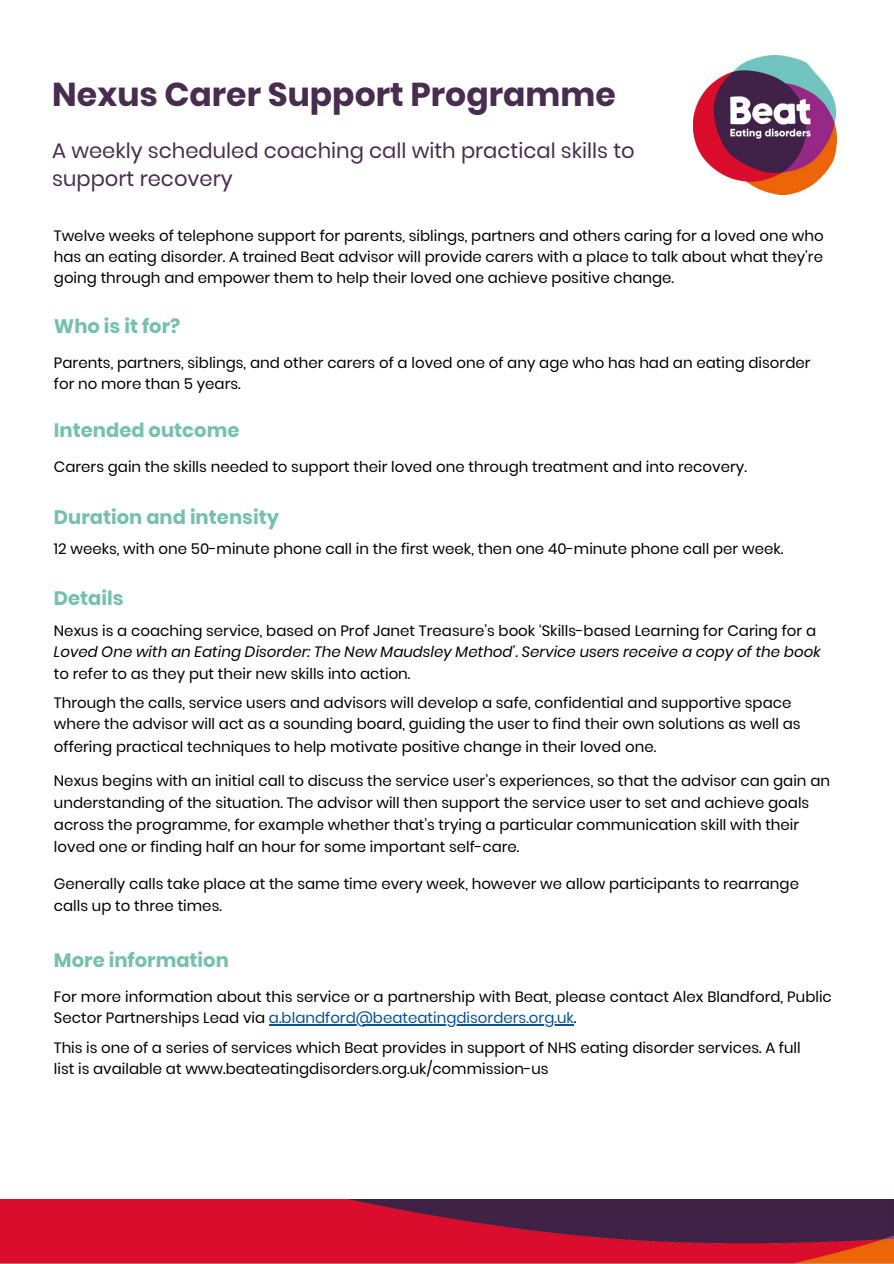
<style>
.page{position:relative;width:894px;height:1264px;background:#fff}
.page>*{position:absolute;margin:0;border:0;box-sizing:border-box;transform-origin:0 0}
.t1{font:700 33px "Poppins";color:#482d4f}
.t2{font:21px/28.2px "Poppins";color:#482d4f}
.t3{font:700 19.5px "Poppins";color:#76c0b0}
.t4{font:15px/21.5px "Poppins";color:#000}
.t5{font:italic 15px "Poppins";color:#000}
.s1{color:#085296}
</style>
<div class="page">
<img style="left:0;top:1199px;width:893px;height:64px">
<img style="left:693px;top:56px;width:142px;height:138px">
<hr style="left:269px;top:1024px;width:304px;height:1px;background:#085296">
<p class="t1" style="left:52px;top:72px;width:565px">Nexus Carer Support Programme</p>
<p class="t2" style="left:52px;top:136px;width:584px">A weekly scheduled coaching call with practical skills to support recovery</p>
<p class="t4" style="left:54px;top:225px;width:771px;text-align:justify">Twelve weeks of telephone support for parents, siblings, partners and others caring for a loved one who has an eating disorder. A trained Beat advisor will provide carers with a place to talk about what they’re going through and empower them to help their loved one achieve positive change.</p>
<p class="t3" style="left:54px;top:312px;width:128px">Who is it for?</p>
<p class="t4" style="left:54px;top:352px;width:758px">Parents, partners, siblings, and other carers of a loved one of any age who has had an eating disorder for no more than 5 years.</p>
<p class="t3" style="left:54px;top:416px;width:187px">Intended outcome</p>
<p class="t4" style="left:54px;top:456px;width:694px">Carers gain the skills needed to support their loved one through treatment and into recovery.</p>
<p class="t3" style="left:54px;top:503px;width:227px">Duration and intensity</p>
<p class="t4" style="left:54px;top:538px;width:730px">12 weeks, with one 50-minute phone call in the first week, then one 40-minute phone call per week.</p>
<p class="t3" style="left:54px;top:585px;width:71px">Details</p>
<p class="t4" style="left:54px;top:620px;width:763px">Nexus is a coaching service, based on Prof Janet Treasure’s book ‘Skills-based Learning for Caring for a</p>
<p class="t5" style="left:54px;top:641px;width:768px">Loved One with an Eating Disorder: The New Maudsley Method’. Service users receive a copy of the book</p>
<p class="t4" style="left:54px;top:662px;width:358px">to refer to as they put their new skills into action.</p>
<p class="t4" style="left:54px;top:692px;width:738px">Through the calls, service users and advisors will develop a safe, confidential and supportive space</p>
<p class="t4" style="left:54px;top:713px;width:748px">where the advisor will act as a sounding board, guiding the user to find their own solutions as well as</p>
<p class="t4" style="left:54px;top:736px;width:603px">offering practical techniques to help motivate positive change in their loved one.</p>
<p class="t4" style="left:54px;top:769px;width:777px">Nexus begins with an initial call to discuss the service user’s experiences, so that the advisor can gain an</p>
<p class="t4" style="left:54px;top:792px;width:756px">understanding of the situation. The advisor will then support the service user to set and achieve goals</p>
<p class="t4" style="left:54px;top:813px;width:746px">across the programme, for example whether that’s trying a particular communication skill with their</p>
<p class="t4" style="left:54px;top:836px;width:467px">loved one or finding half an hour for some important self-care.</p>
<p class="t4" style="left:54px;top:873px;width:746px">Generally calls take place at the same time every week, however we allow participants to rearrange</p>
<p class="t4" style="left:54px;top:894px;width:169px">calls up to three times.</p>
<p class="t3" style="left:54px;top:946px;width:176px">More information</p>
<p class="t4" style="left:54px;top:985px;width:779px">For more information about this service or a partnership with Beat, please contact Alex Blandford, Public<br>Sector Partnerships Lead via <span class="s1">a.blandford@beateatingdisorders.org.uk</span>.</p>
<p class="t4" style="left:54px;top:1036px;width:748px">This is one of a series of services which Beat provides in support of NHS eating disorder services. A full</p>
<p class="t4" style="left:54px;top:1057px;width:496px">list is available at www.beateatingdisorders.org.uk/commission-us</p>
</div>
